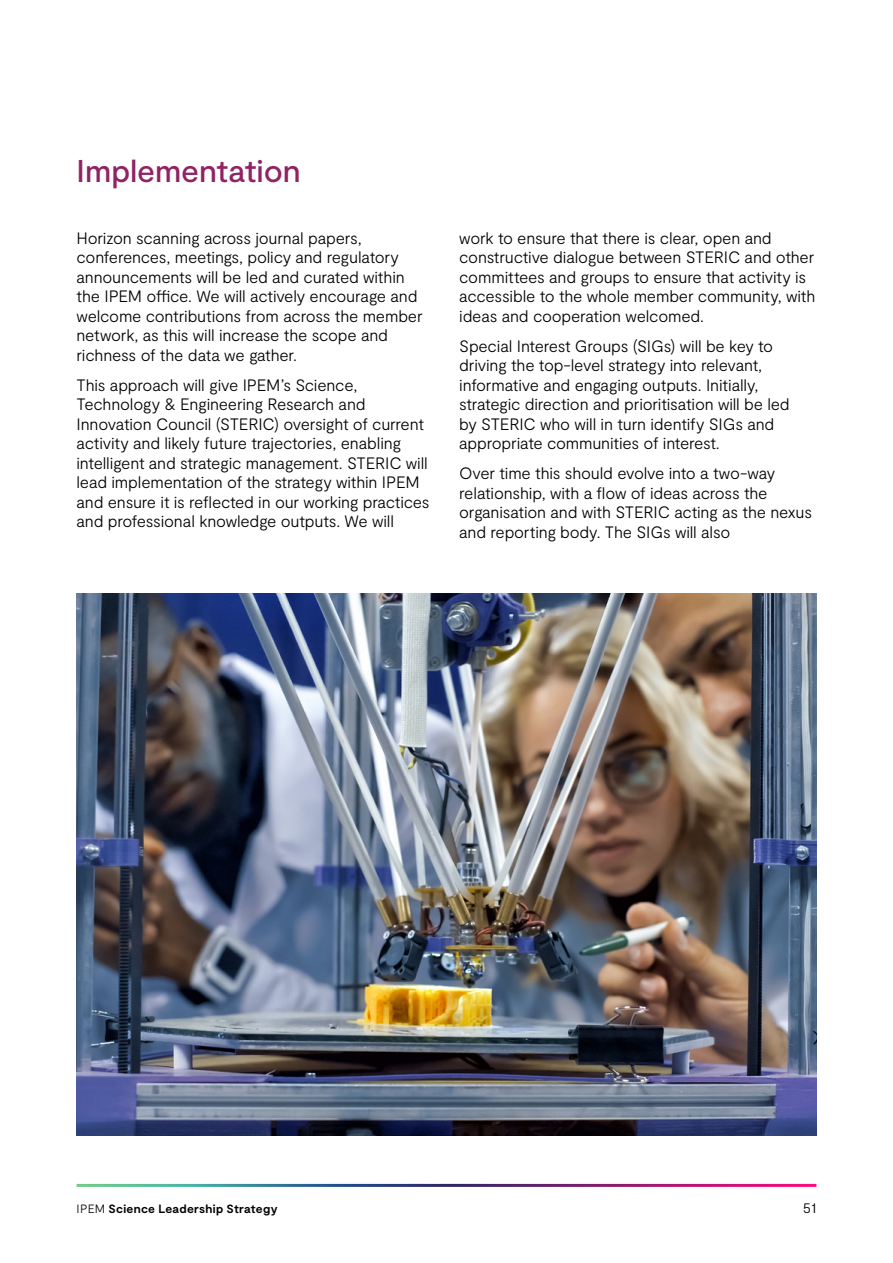
<style>
.page{position:relative;width:893px;height:1263px;background:#fff}
.page>*{position:absolute;margin:0;border:0;box-sizing:border-box;transform-origin:0 0}
.Sub_sections_header{font:500 31.5px "Moderat";letter-spacing:-.005em;color:#912263}
.Body_copy___P{font:300 16.5px/19.5px "Moderat";letter-spacing:-.015em;color:#000}
.t1{font:300 15px "Moderat";color:#000}
.t2{font:700 12px "Moderat";letter-spacing:.025em;color:#000}
.s1{font-weight:300}
</style>
<div class="page">
<img style="left:77px;top:594px;width:739px;height:541px">
<h1 class="Sub_sections_header" style="left:77px;top:152px;width:226px">Implementation</h1>
<p class="Body_copy___P" style="left:77px;top:228px;width:348px">Horizon scanning across journal papers, conferences, meetings, policy and regulatory announcements will be led and curated within the IPEM office. We will actively encourage and welcome contributions from across the member network, as this will increase the scope and richness of the data we gather.</p>
<p class="Body_copy___P" style="left:77px;top:375px;width:355px">This approach will give IPEM’s Science, Technology &amp; Engineering Research and Innovation Council (STERIC) oversight of current activity and likely future trajectories, enabling intelligent and strategic management. STERIC will lead implementation of the strategy within IPEM and ensure it is reflected in our working practices and professional knowledge outputs. We will</p>
<p class="Body_copy___P" style="left:459px;top:228px;width:358px">work to ensure that there is clear, open and constructive dialogue between STERIC and other committees and groups to ensure that activity is accessible to the whole member community, with ideas and cooperation welcomed.</p>
<p class="Body_copy___P" style="left:459px;top:336px;width:332px">Special Interest Groups (SIGs) will be key to driving the top-level strategy into relevant, informative and engaging outputs. Initially, strategic direction and prioritisation will be led by STERIC who will in turn identify SIGs and appropriate communities of interest.</p>
<p class="Body_copy___P" style="left:459px;top:464px;width:354px">Over time this should evolve into a two-way relationship, with a flow of ideas across the organisation and with STERIC acting as the nexus and reporting body. The SIGs will also</p>
<h1 class="t2" style="left:77px;top:1202px;width:202px"><span class="s1">IPEM</span> Science Leadership Strategy</h1>
<h1 class="t1" style="left:803px;top:1199px;width:15px">51</h1>
</div>
